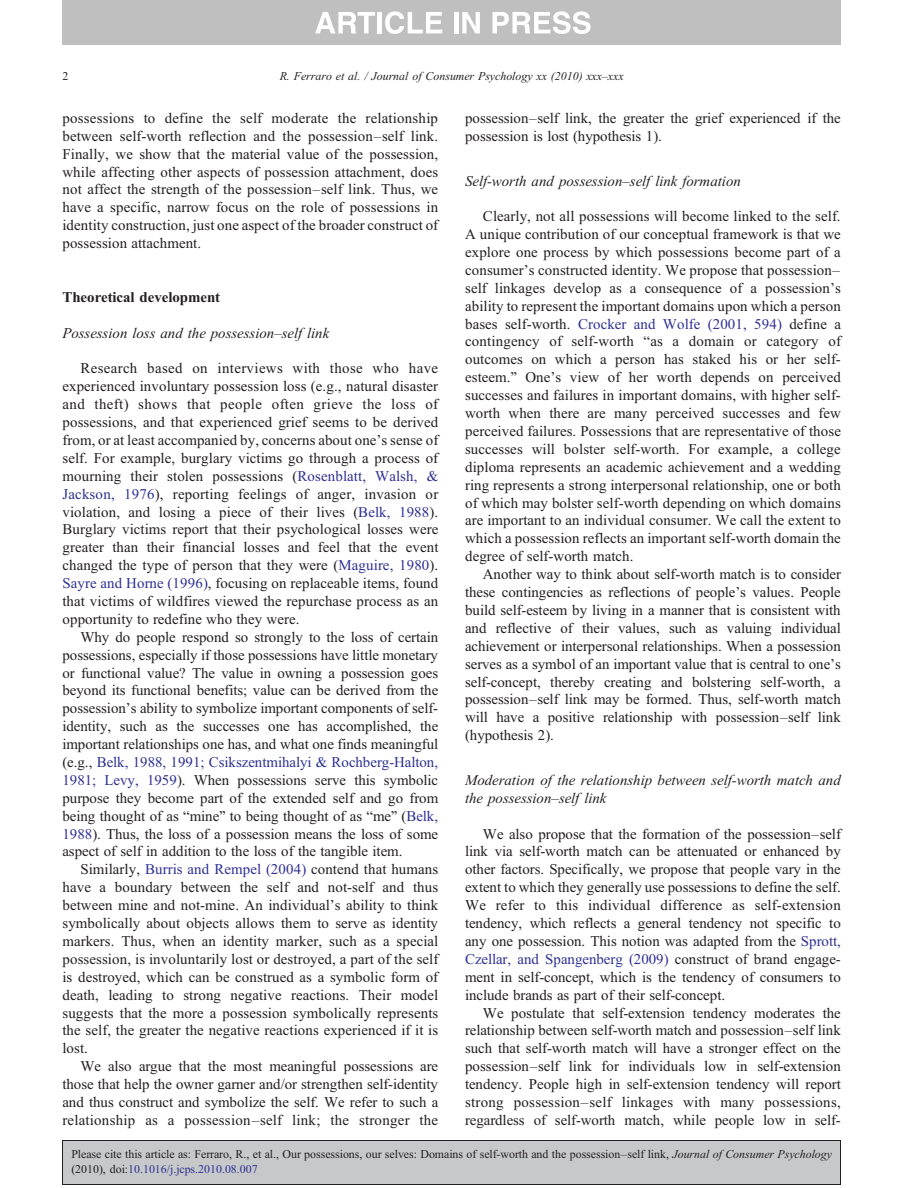
<style>
.page{position:relative;width:918px;height:1188px;background:#fff}
.page>*{position:absolute;margin:0;border:0;box-sizing:border-box;transform-origin:0 0}
.t1{font:14.85px/17.9px "Adv TT6120 e 2 aa";letter-spacing:.005em;color:#231f20;text-align:justify}
.t2{font:14.85px/17.9px "Adv TT50 a 2 f 13 e.I";color:#231f20}
.t3{font:14.85px "Adv T Tb 8864 ccf.B";color:#231f20}
.t4{font:12px/14.9px "Adv TT6120 e 2 aa";color:#231f20}
.t5{font:12px "Adv TT50 a 2 f 13 e.I";color:#231f20}
.s1{font-style:inherit}
.s2{color:#2e3192}
.s3{font-family:"Adv TT50 a 2 f 13 e.I"}
</style>
<div class="page">
<div style="left:62px;top:0;width:779px;height:45px;background:#bfbfbf"></div>
<svg style="left:315px;top:12px;width:60px;height:21px"></svg>
<div style="left:377px;top:12px;width:5px;height:21px;background:#fff"></div>
<svg style="left:385px;top:11px;width:57px;height:23px"></svg>
<hr style="left:454px;top:12px;width:4px;height:21px;background:#fff">
<svg style="left:462px;top:12px;width:18px;height:21px"></svg>
<svg style="left:492px;top:11px;width:99px;height:23px"></svg>
<div style="left:62px;top:1140px;width:779px;height:44px;background:#c7c8ca"></div>
<hr style="left:62px;top:1140px;width:779px;height:1px;background:#231f20">
<hr style="left:62px;top:1184px;width:779px;height:1px;background:#231f20">
<hr style="left:62px;top:1140px;width:1px;height:44px;background:#231f20">
<hr style="left:840px;top:1140px;width:1px;height:44px;background:#231f20">
<p class="t4" style="left:62px;top:70px;width:7px">2</p>
<p class="t5" style="left:280px;top:72px;width:345px">R. Ferraro et al. / Journal of Consumer Psychology xx (2010) xxx<span class="s1">–</span>xxx</p>
<p class="t1" style="left:62px;top:110px;width:377px">possessions to define the self moderate the relationship between self-worth reflection and the possession<span class="s1">–</span>self link.<br>Finally, we show that the material value of the possession, while affecting other aspects of possession attachment, does not affect the strength of the possession<span class="s1">–</span>self link. Thus, we have a specific, narrow focus on the role of possessions in identity construction, just one aspect of the broader construct of possession attachment.</p>
<p class="t3" style="left:62px;top:292px;width:159px">Theoretical development</p>
<p class="t2" style="left:62px;top:325px;width:268px">Possession loss and the possession<span class="s1">–</span>self link</p>
<p class="t1" style="left:62px;top:361px;width:377px;text-indent:18px">Research based on interviews with those who have experienced involuntary possession loss (e.g., natural disaster and theft) shows that people often grieve the loss of possessions, and that experienced grief seems to be derived from, or at least accompanied by, concerns about one's sense of self. For example, burglary victims go through a process of mourning their stolen possessions (<span class="s2">Rosenblatt, Walsh, &amp; Jackson, 1976</span>), reporting feelings of anger, invasion or violation, and losing a piece of their lives (<span class="s2">Belk, 1988</span>).<br>Burglary victims report that their psychological losses were greater than their financial losses and feel that the event changed the type of person that they were (<span class="s2">Maguire, 1980</span>).<br><span class="s2">Sayre and Horne (1996)</span>, focusing on replaceable items, found that victims of wildfires viewed the repurchase process as an opportunity to redefine who they were.</p>
<p class="t1" style="left:62px;top:629px;width:377px;text-indent:18px">Why do people respond so strongly to the loss of certain possessions, especially if those possessions have little monetary or functional value? The value in owning a possession goes beyond its functional benefits; value can be derived from the possession's ability to symbolize important components of self&shy;identity, such as the successes one has accomplished, the important relationships one has, and what one finds meaningful (e.g., <span class="s2">Belk, 1988, 1991; Csikszentmihalyi &amp; Rochberg-Halton, 1981; Levy, 1959</span>). When possessions serve this symbolic purpose they become part of the extended self and go from being thought of as <span class="s1">“</span>mine<span class="s1">”</span> to being thought of as <span class="s1">“</span>me<span class="s1">”</span> (<span class="s2">Belk, 1988</span>). Thus, the loss of a possession means the loss of some aspect of self in addition to the loss of the tangible item.</p>
<p class="t1" style="left:62px;top:862px;width:377px;text-indent:18px">Similarly, <span class="s2">Burris and Rempel (2004)</span> contend that humans have a boundary between the self and not-self and thus between mine and not-mine. An individual's ability to think symbolically about objects allows them to serve as identity markers. Thus, when an identity marker, such as a special possession, is involuntarily lost or destroyed, a part of the self is destroyed, which can be construed as a symbolic form of death, leading to strong negative reactions. Their model suggests that the more a possession symbolically represents the self, the greater the negative reactions experienced if it is lost.</p>
<p class="t1" style="left:62px;top:1059px;width:377px;text-indent:18px">We also argue that the most meaningful possessions are those that help the owner garner and/or strengthen self-identity and thus construct and symbolize the self. We refer to such a relationship as a possession<span class="s1">–</span>self link; the stronger the</p>
<p class="t1" style="left:465px;top:110px;width:377px">possession<span class="s1">–</span>self link, the greater the grief experienced if the possession is lost (hypothesis 1).</p>
<p class="t2" style="left:465px;top:173px;width:277px">Self-worth and possession<span class="s1">–</span>self link formation</p>
<p class="t1" style="left:465px;top:209px;width:377px;text-indent:18px">Clearly, not all possessions will become linked to the self.<br>A unique contribution of our conceptual framework is that we explore one process by which possessions become part of a consumer's constructed identity. We propose that possession<span class="s1">– </span>self linkages develop as a consequence of a possession's ability to represent the important domains upon which a person bases self-worth. <span class="s2">Crocker and Wolfe (2001, 594)</span> define a contingency of self-worth <span class="s1">“</span>as a domain or category of outcomes on which a person has staked his or her self&shy;esteem.<span class="s1">”</span> One's view of her worth depends on perceived successes and failures in important domains, with higher self&shy;worth when there are many perceived successes and few perceived failures. Possessions that are representative of those successes will bolster self-worth. For example, a college diploma represents an academic achievement and a wedding ring represents a strong interpersonal relationship, one or both of which may bolster self-worth depending on which domains are important to an individual consumer. We call the extent to which a possession reflects an important self-worth domain the degree of self-worth match.</p>
<p class="t1" style="left:465px;top:567px;width:377px;text-indent:18px">Another way to think about self-worth match is to consider these contingencies as reflections of people's values. People build self-esteem by living in a manner that is consistent with and reflective of their values, such as valuing individual achievement or interpersonal relationships. When a possession serves as a symbol of an important value that is central to one's self-concept, thereby creating and bolstering self-worth, a possession<span class="s1">–</span>self link may be formed. Thus, self-worth match will have a positive relationship with possession<span class="s1">–</span>self link (hypothesis 2).</p>
<p class="t2" style="left:465px;top:772px;width:377px">Moderation of the relationship between self-worth match and the possession<span class="s1">–</span>self link</p>
<p class="t1" style="left:465px;top:826px;width:377px;text-indent:18px">We also propose that the formation of the possession<span class="s1">–</span>self link via self-worth match can be attenuated or enhanced by other factors. Specifically, we propose that people vary in the extent to which they generally use possessions to define the self.<br>We refer to this individual difference as self-extension tendency, which reflects a general tendency not specific to any one possession. This notion was adapted from the <span class="s2">Sprott, Czellar, and Spangenberg (2009)</span> construct of brand engage&shy;ment in self-concept, which is the tendency of consumers to include brands as part of their self-concept.</p>
<p class="t1" style="left:465px;top:1005px;width:377px;text-indent:18px">We postulate that self-extension tendency moderates the relationship between self-worth match and possession<span class="s1">–</span>self link such that self-worth match will have a stronger effect on the possession<span class="s1">–</span>self link for individuals low in self-extension tendency. People high in self-extension tendency will report strong possession<span class="s1">–</span>self linkages with many possessions, regardless of self-worth match, while people low in self-</p>
<p class="t4" style="left:71px;top:1148px;width:762px">Please cite this article as: Ferraro, R., et al., Our possessions, our selves: Domains of self-worth and the possession<span class="s1">–</span>self link, <span class="s3">Journal of Consumer Psychology </span>(2010), doi:<span class="s2">10.1016/j.jcps.2010.08.007</span></p>
</div>
